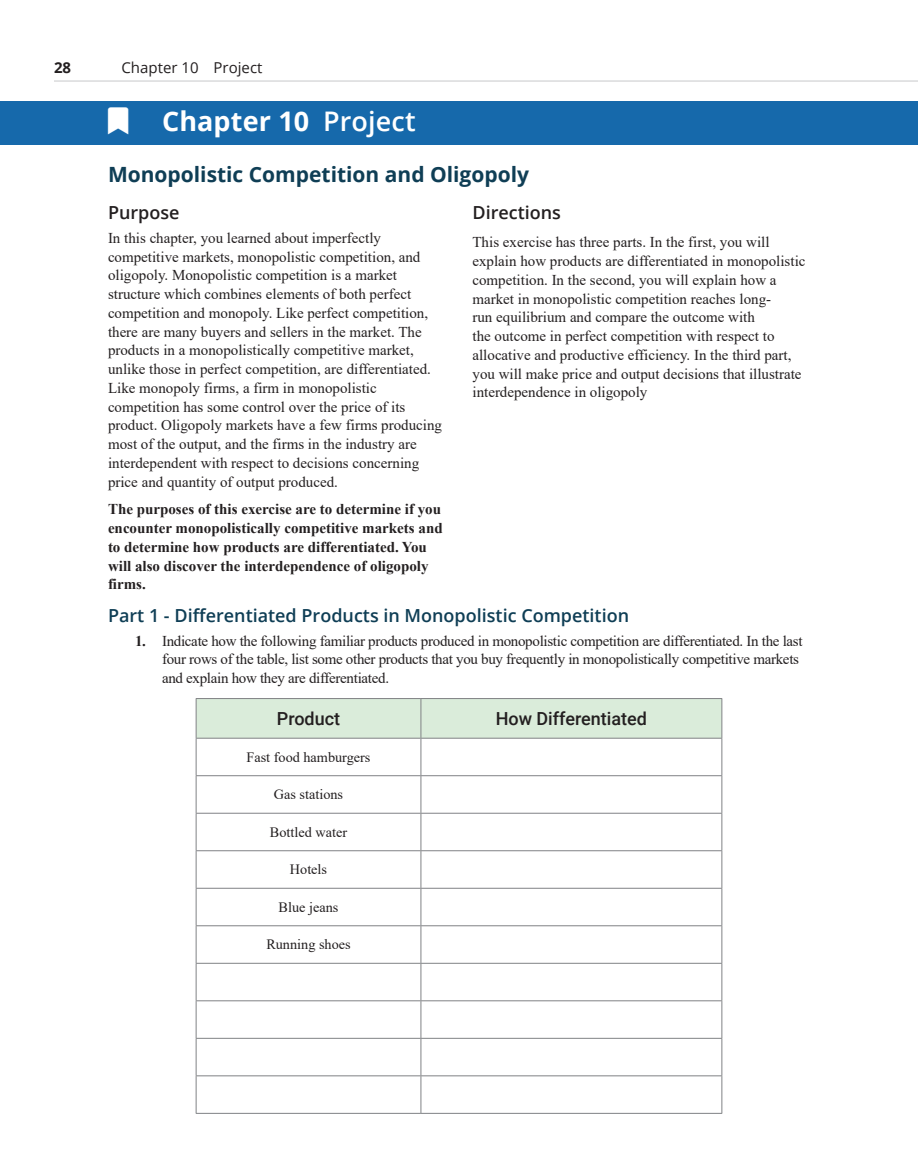
<style>
.page{position:relative;width:918px;height:1175px;background:#fff}
.page>*{position:absolute;margin:0;border:0;box-sizing:border-box;transform-origin:0 0}
.t1{font:700 27px "Open Sans";letter-spacing:.005em;color:#fff}
.t2{font:700 21px "Open Sans";color:#0f3e55}
.t3{font:600 18px "Open Sans";color:#0f3e55}
.t4{font:500 18px "Roboto";color:#231f20}
.t5{font:600 18px "Open Sans";color:#231f20}
.t6{font:15px/18.8px "Times New Roman";color:#231f20}
.t7{font:15px/18.8px "Times New Roman";letter-spacing:-.02em;color:#231f20}
.t8{font:700 15px/18.8px "Times New Roman";color:#231f20}
.t9{font:15px "Open Sans";color:#231f20}
.t10{font:700 15px "Open Sans";color:#231f20}
.t11{font:14.25px "Times New Roman";color:#231f20}
.s1{font-weight:600}
.s2{font-weight:700}
</style>
<div class="page">
<div style="left:0;top:101px;width:918px;height:44px;background:#1669ab"></div>
<div style="left:197px;top:699px;width:525px;height:39px;background:#daecda"></div>
<hr style="left:196px;top:698px;width:225px;height:1px;background:#808285">
<hr style="left:196px;top:699px;width:1px;height:39px;background:#808285">
<hr style="left:421px;top:698px;width:301px;height:1px;background:#808285">
<hr style="left:722px;top:699px;width:1px;height:39px;background:#808285">
<hr style="left:196px;top:738px;width:225px;height:1px;background:#808285">
<hr style="left:421px;top:738px;width:301px;height:1px;background:#808285">
<hr style="left:196px;top:775px;width:225px;height:1px;background:#808285">
<hr style="left:421px;top:775px;width:301px;height:1px;background:#808285">
<hr style="left:196px;top:813px;width:225px;height:1px;background:#808285">
<hr style="left:421px;top:813px;width:301px;height:1px;background:#808285">
<hr style="left:196px;top:850px;width:225px;height:1px;background:#808285">
<hr style="left:421px;top:850px;width:301px;height:1px;background:#808285">
<hr style="left:196px;top:888px;width:225px;height:1px;background:#808285">
<hr style="left:421px;top:888px;width:301px;height:1px;background:#808285">
<hr style="left:196px;top:925px;width:225px;height:1px;background:#808285">
<hr style="left:421px;top:925px;width:301px;height:1px;background:#808285">
<hr style="left:196px;top:963px;width:225px;height:1px;background:#808285">
<hr style="left:421px;top:963px;width:301px;height:1px;background:#808285">
<hr style="left:196px;top:1000px;width:225px;height:1px;background:#808285">
<hr style="left:421px;top:1000px;width:301px;height:1px;background:#808285">
<hr style="left:196px;top:1038px;width:225px;height:1px;background:#808285">
<hr style="left:421px;top:1038px;width:301px;height:1px;background:#808285">
<hr style="left:196px;top:1075px;width:225px;height:1px;background:#808285">
<hr style="left:421px;top:1075px;width:301px;height:1px;background:#808285">
<hr style="left:196px;top:1113px;width:225px;height:1px;background:#808285">
<hr style="left:421px;top:1113px;width:301px;height:1px;background:#808285">
<hr style="left:421px;top:699px;width:1px;height:39px;background:#808285">
<hr style="left:196px;top:738px;width:1px;height:37px;background:#808285">
<hr style="left:421px;top:738px;width:1px;height:37px;background:#808285">
<hr style="left:722px;top:738px;width:1px;height:37px;background:#808285">
<hr style="left:196px;top:776px;width:1px;height:37px;background:#808285">
<hr style="left:421px;top:776px;width:1px;height:37px;background:#808285">
<hr style="left:722px;top:776px;width:1px;height:37px;background:#808285">
<hr style="left:196px;top:813px;width:1px;height:37px;background:#808285">
<hr style="left:421px;top:813px;width:1px;height:37px;background:#808285">
<hr style="left:722px;top:813px;width:1px;height:37px;background:#808285">
<hr style="left:196px;top:851px;width:1px;height:37px;background:#808285">
<hr style="left:421px;top:851px;width:1px;height:37px;background:#808285">
<hr style="left:722px;top:851px;width:1px;height:37px;background:#808285">
<hr style="left:196px;top:888px;width:1px;height:37px;background:#808285">
<hr style="left:421px;top:888px;width:1px;height:37px;background:#808285">
<hr style="left:722px;top:888px;width:1px;height:37px;background:#808285">
<hr style="left:196px;top:926px;width:1px;height:37px;background:#808285">
<hr style="left:421px;top:926px;width:1px;height:37px;background:#808285">
<hr style="left:722px;top:926px;width:1px;height:37px;background:#808285">
<hr style="left:196px;top:963px;width:1px;height:37px;background:#808285">
<hr style="left:421px;top:963px;width:1px;height:37px;background:#808285">
<hr style="left:722px;top:963px;width:1px;height:37px;background:#808285">
<hr style="left:196px;top:1001px;width:1px;height:37px;background:#808285">
<hr style="left:421px;top:1001px;width:1px;height:37px;background:#808285">
<hr style="left:722px;top:1001px;width:1px;height:37px;background:#808285">
<hr style="left:196px;top:1038px;width:1px;height:37px;background:#808285">
<hr style="left:421px;top:1038px;width:1px;height:37px;background:#808285">
<hr style="left:722px;top:1038px;width:1px;height:37px;background:#808285">
<hr style="left:196px;top:1076px;width:1px;height:37px;background:#808285">
<hr style="left:421px;top:1076px;width:1px;height:37px;background:#808285">
<hr style="left:722px;top:1076px;width:1px;height:37px;background:#808285">
<hr style="left:54px;top:81px;width:864px;height:1px;background:#c7c8ca">
<p class="t10" style="left:54px;top:57px;width:19px">28</p>
<p class="t9" style="left:122px;top:58px;width:142px">Chapter 10 Project</p>
<h1 class="t1" style="left:162px;top:102px;width:255px">Chapter 10 <span class="s1">Project</span></h1>
<h2 class="t2" style="left:108px;top:159px;width:423px">Monopolistic Competition and Oligopoly</h2>
<p class="t5" style="left:108px;top:201px;width:73px">Purpose</p>
<p class="t6" style="left:108px;top:228px;width:336px">In this chapter, you learned about imperfectly competitive markets, monopolistic competition, and oligopoly. Monopolistic competition is a market structure which combines elements of both perfect competition and monopoly. Like perfect competition, there are many buyers and sellers in the market. The products in a monopolistically competitive market, unlike those in perfect competition, are differentiated.<br>Like monopoly firms, a firm in monopolistic competition has some control over the price of its product. Oligopoly markets have a few firms producing most of the output, and the firms in the industry are interdependent with respect to decisions concerning price and quantity of output produced.</p>
<p class="t8" style="left:108px;top:499px;width:336px">The purposes of this exercise are to determine if you encounter monopolistically competitive markets and to determine how products are differentiated. You will also discover the interdependence of oligopoly firms.</p>
<p class="t5" style="left:472px;top:201px;width:90px">Directions</p>
<p class="t6" style="left:472px;top:232px;width:334px">This exercise has three parts. In the first, you will explain how products are differentiated in monopolistic competition. In the second, you will explain how a market in monopolistic competition reaches long-<br>run equilibrium and compare the outcome with<br>the outcome in perfect competition with respect to allocative and productive efficiency. In the third part, you will make price and output decisions that illustrate interdependence in oligopoly</p>
<p class="t3" style="left:108px;top:603px;width:523px">Part 1 - Differentiated Products in Monopolistic Competition</p>
<p class="t7" style="left:162px;top:631px;width:642px;text-indent:-27px"><span class="s2">1.</span> Indicate how the following familiar products produced in monopolistic competition are differentiated. In the last four rows of the table, list some other products that you buy frequently in monopolistically competitive markets and explain how they are differentiated.</p>
<p class="t4" style="left:277px;top:706px;width:65px">Product</p>
<p class="t4" style="left:496px;top:706px;width:153px">How Differentiated</p>
<p class="t11" style="left:247px;top:747px;width:126px">Fast food hamburgers</p>
<p class="t11" style="left:274px;top:784px;width:71px">Gas stations</p>
<p class="t11" style="left:270px;top:822px;width:79px">Bottled water</p>
<p class="t11" style="left:290px;top:859px;width:39px">Hotels</p>
<p class="t11" style="left:279px;top:897px;width:61px">Blue jeans</p>
<p class="t11" style="left:266px;top:934px;width:86px">Running shoes</p>
</div>
